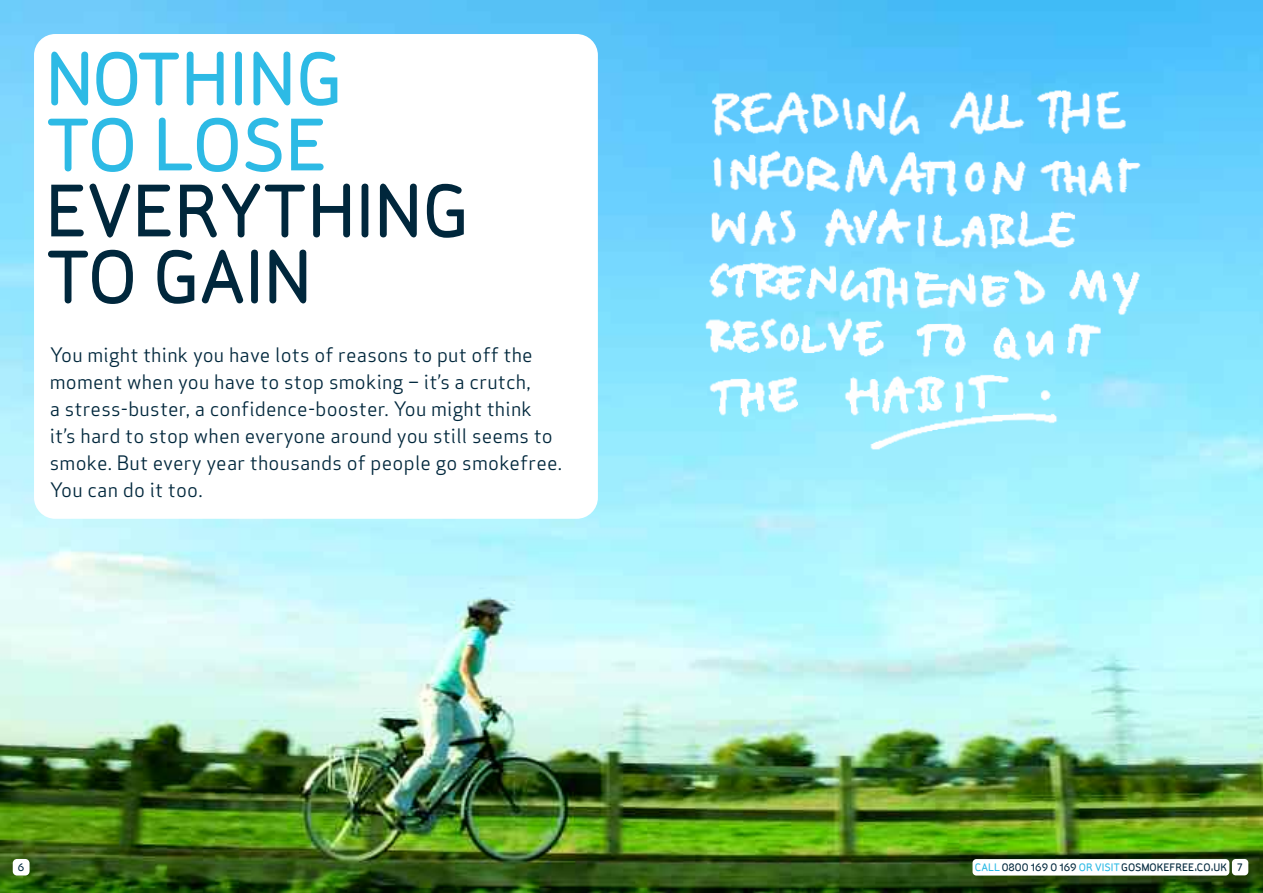
<style>
.page{position:relative;width:1263px;height:893px;background:#fff}
.page>*{position:absolute;margin:0;border:0;box-sizing:border-box;transform-origin:0 0}
.t1{font:500 72px/66px "Sylvia";color:#00273c}
.t2{font:500 72px/66px "Sylvia";letter-spacing:-.005em;color:#2dbae5}
.t3{font:19.5px/27px "Apex Sans Book T";letter-spacing:.01em;color:#00273c}
.t4{font:500 10.5px "Sylvia";color:#00273c}
.s1{color:#2dbae5}
</style>
<div class="page">
<img style="left:0;top:0;width:1263px;height:893px">
<img style="left:646px;top:42px;width:542px;height:446px">
<div style="left:1232px;top:859px;width:16px;height:16px;background:#fff;border-radius:4px"></div>
<div style="left:972px;top:859px;width:257px;height:16px;background:#fff;border-radius:4px"></div>
<div style="left:13px;top:859px;width:17px;height:16px;background:#fff;border-radius:4px"></div>
<div style="left:34px;top:34px;width:564px;height:485px;background:#fff;border-radius:21px"></div>
<h1 class="t2" style="left:45px;top:53px;width:299px">NOTHING<br>TO LOSE</h1>
<h1 class="t1" style="left:45px;top:185px;width:426px">EVERYTHING<br>TO GAIN</h1>
<p class="t3" style="left:50px;top:342px;width:514px">You might think you have lots of reasons to put off the moment when you have to stop smoking – it’s a crutch,<br>a stress-buster, a confidence-booster. You might think it’s hard to stop when everyone around you still seems to smoke. But every year thousands of people go smokefree.<br>You can do it too.</p>
<p class="t4" style="left:18px;top:863px;width:8px">6</p>
<p class="t4" style="left:975px;top:864px;width:269px"><span class="s1">CALL</span>0800 169 0 169 <span class="s1">OR VISIT</span>GOSMOKEFREE.CO.UK 7</p>
</div>
